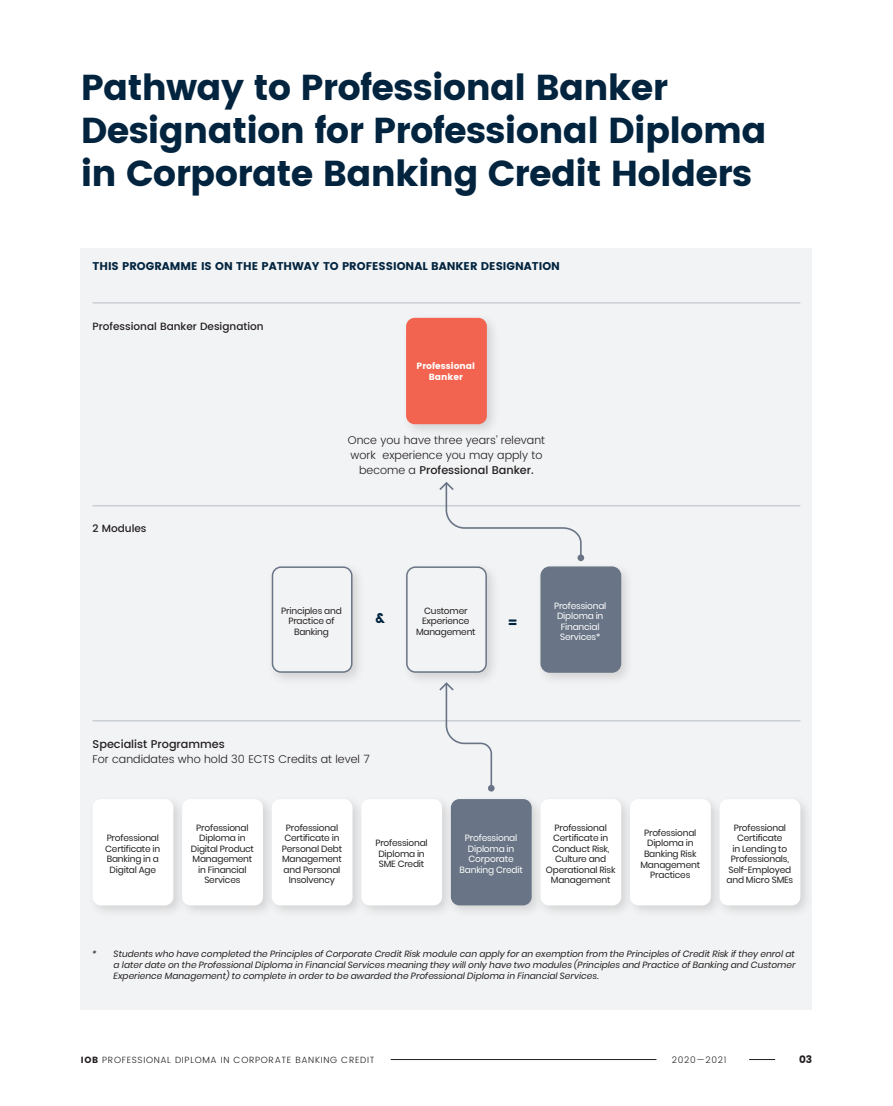
<style>
.page{position:relative;width:893px;height:1106px;background:#fff}
.page>*{position:absolute;margin:0;border:0;box-sizing:border-box;transform-origin:0 0}
.t1{font:36px/43.2px "Poppins";letter-spacing:-.02em;color:#02243f}
.t2{font:13.5px "Poppins";color:#02243f}
.t3{font:300 11.25px/15px "Poppins";color:#231f20;text-align:center}
.t4{font:11.25px "Poppins";color:#02243f}
.t5{font:500 11.25px "Poppins";color:#231f20}
.t6{font:500 10.5px "Poppins";color:#231f20}
.t7{font:10.5px "Poppins";color:#231f20}
.t8{font:9px/10.5px "Poppins";letter-spacing:-.02em;color:#231f20;text-align:center}
.t9{font:italic 9px/10.8px "Poppins";color:#231f20;text-align:justify}
.t10{font:9px/10.5px "Poppins";letter-spacing:-.02em;color:#fff;text-align:center}
.t11{font:300 9px "Poppins";letter-spacing:.075em;color:#231f20}
.t12{font:9px/10.8px "Poppins";color:#fff;text-align:center}
.s1{font-weight:500}
.s2{font-weight:400}
</style>
<div class="page">
<svg style="left:749px;top:1059px;width:26px;height:1px"></svg>
<hr style="left:391px;top:1059px;width:265px;height:1px;background:#231f20">
<div style="left:81px;top:249px;width:731px;height:761px;background:#f2f3f4"></div>
<hr style="left:93px;top:720px;width:707px;height:1px;background:#cacfd5">
<hr style="left:93px;top:505px;width:707px;height:1px;background:#cacfd5">
<hr style="left:93px;top:302px;width:707px;height:1px;background:#cacfd5">
<div style="left:88px;top:794px;width:99px;height:124px;background:#231f20;opacity:.15"></div>
<div style="left:93px;top:799px;width:80px;height:106px;background:#fff;border-radius:9px"></div>
<div style="left:267px;top:561px;width:99px;height:125px;background:#231f20;opacity:.15"></div>
<div style="left:272px;top:567px;width:80px;height:105px;background:#f2f3f4;border-radius:9px"></div>
<div style="left:272px;top:566px;width:81px;height:106px;border:2px solid #697586;border-radius:9px"></div>
<div style="left:401px;top:561px;width:99px;height:125px;background:#231f20;opacity:.15"></div>
<div style="left:407px;top:567px;width:79px;height:105px;background:#f2f3f4;border-radius:9px"></div>
<div style="left:406px;top:566px;width:81px;height:106px;border:2px solid #697586;border-radius:9px"></div>
<div style="left:536px;top:561px;width:99px;height:125px;background:#231f20;opacity:.15"></div>
<div style="left:541px;top:567px;width:79px;height:105px;background:#697586;border-radius:9px"></div>
<div style="left:540px;top:566px;width:81px;height:106px;border:2px solid #697586;border-radius:9px"></div>
<div style="left:401px;top:313px;width:99px;height:124px;background:#231f20;opacity:.15"></div>
<div style="left:406px;top:318px;width:81px;height:106px;background:#f2644f;border-radius:9px"></div>
<div style="left:446px;top:794px;width:99px;height:124px;background:#231f20;opacity:.15"></div>
<div style="left:451px;top:799px;width:81px;height:106px;background:#697586;border-radius:9px"></div>
<div style="left:177px;top:794px;width:99px;height:124px;background:#231f20;opacity:.15"></div>
<div style="left:182px;top:799px;width:81px;height:106px;background:#fff;border-radius:9px"></div>
<div style="left:536px;top:794px;width:99px;height:124px;background:#231f20;opacity:.15"></div>
<div style="left:540px;top:799px;width:81px;height:106px;background:#fff;border-radius:9px"></div>
<div style="left:267px;top:794px;width:99px;height:124px;background:#231f20;opacity:.15"></div>
<div style="left:272px;top:799px;width:81px;height:106px;background:#fff;border-radius:9px"></div>
<div style="left:625px;top:794px;width:99px;height:124px;background:#231f20;opacity:.15"></div>
<div style="left:630px;top:799px;width:81px;height:106px;background:#fff;border-radius:9px"></div>
<div style="left:357px;top:794px;width:98px;height:124px;background:#231f20;opacity:.15"></div>
<div style="left:361px;top:799px;width:81px;height:106px;background:#fff;border-radius:9px"></div>
<div style="left:715px;top:794px;width:99px;height:124px;background:#231f20;opacity:.15"></div>
<div style="left:720px;top:799px;width:80px;height:106px;background:#fff;border-radius:9px"></div>
<svg style="left:438px;top:482px;width:144px;height:72px"></svg>
<div style="left:577px;top:554px;width:7px;height:7px;background:#697586;border-radius:50%"></div>
<svg style="left:438px;top:681px;width:55px;height:105px"></svg>
<div style="left:488px;top:785px;width:7px;height:6px;background:#697586;border-radius:50%"></div>
<h1 class="t1" style="left:81px;top:66px;width:687px">Pathway to Professional Banker<br>Designation for Professional Diploma in Corporate Banking Credit Holders</h1>
<p class="t4" style="left:93px;top:259px;width:469px">THIS PROGRAMME IS ON THE PATHWAY TO PROFESSIONAL BANKER DESIGNATION</p>
<p class="t6" style="left:93px;top:318px;width:173px">Professional Banker Designation</p>
<p class="t6" style="left:93px;top:521px;width:55px">2 Modules</p>
<p class="t12" style="left:417px;top:360px;width:60px">Professional<br>Banker</p>
<p class="t3" style="left:348px;top:433px;width:199px">Once you have three years’ relevant work experience you may apply to become a <span class="s1">Professional Banker.</span></p>
<p class="t8" style="left:281px;top:605px;width:62px">Principles and<br>Practice of<br>Banking</p>
<p class="t8" style="left:416px;top:605px;width:61px">Customer<br>Experience<br>Management</p>
<p class="t10" style="left:554px;top:600px;width:54px">Professional<br>Diploma in<br>Financial<br>Services*</p>
<h2 class="t2" style="left:375px;top:611px;width:11px">&amp;</h2>
<h2 class="t2" style="left:508px;top:614px;width:12px">=</h2>
<p class="t5" style="left:93px;top:735px;width:134px">Specialist Programmes</p>
<p class="t3" style="left:93px;top:751px;width:279px">For candidates who hold 30 ECTS Credits at level 7</p>
<p class="t8" style="left:105px;top:833px;width:57px">Professional<br>Certificate in<br>Banking in a<br>Digital Age</p>
<p class="t8" style="left:191px;top:822px;width:65px">Professional<br>Diploma in<br>Digital Product<br>Management in Financial<br>Services</p>
<p class="t8" style="left:546px;top:822px;width:71px">Professional<br>Certificate in<br>Conduct Risk,<br>Culture and<br>Operational Risk<br>Management</p>
<p class="t8" style="left:282px;top:822px;width:62px">Professional<br>Certificate in<br>Personal Debt<br>Management and Personal<br>Insolvency</p>
<p class="t8" style="left:640px;top:827px;width:61px">Professional<br>Diploma in<br>Banking Risk<br>Management<br>Practices</p>
<p class="t10" style="left:460px;top:833px;width:65px">Professional<br>Diploma in<br>Corporate<br>Banking Credit</p>
<p class="t8" style="left:375px;top:838px;width:54px">Professional<br>Diploma in<br>SME Credit</p>
<p class="t8" style="left:726px;top:822px;width:68px">Professional<br>Certificate<br>in Lending to<br>Professionals,<br>Self-Employed and Micro SMEs</p>
<p class="t9" style="left:114px;top:948px;width:683px;text-indent:-21px">* Students who have completed the Principles of Corporate Credit Risk module can apply for an exemption from the Principles of Credit Risk if they enrol at a later date on the Professional Diploma in Financial Services meaning they will only have two modules (Principles and Practice of Banking and Customer Experience Management) to complete in order to be awarded the Professional Diploma in Financial Services.</p>
<p class="t11" style="left:81px;top:1053px;width:295px"><span class="s2">IOB</span> PROFESSIONAL DIPLOMA IN CORPORATE BANKING CREDIT</p>
<p class="t11" style="left:672px;top:1053px;width:56px">2020—2021</p>
<p class="t7" style="left:799px;top:1053px;width:15px">03</p>
</div>
